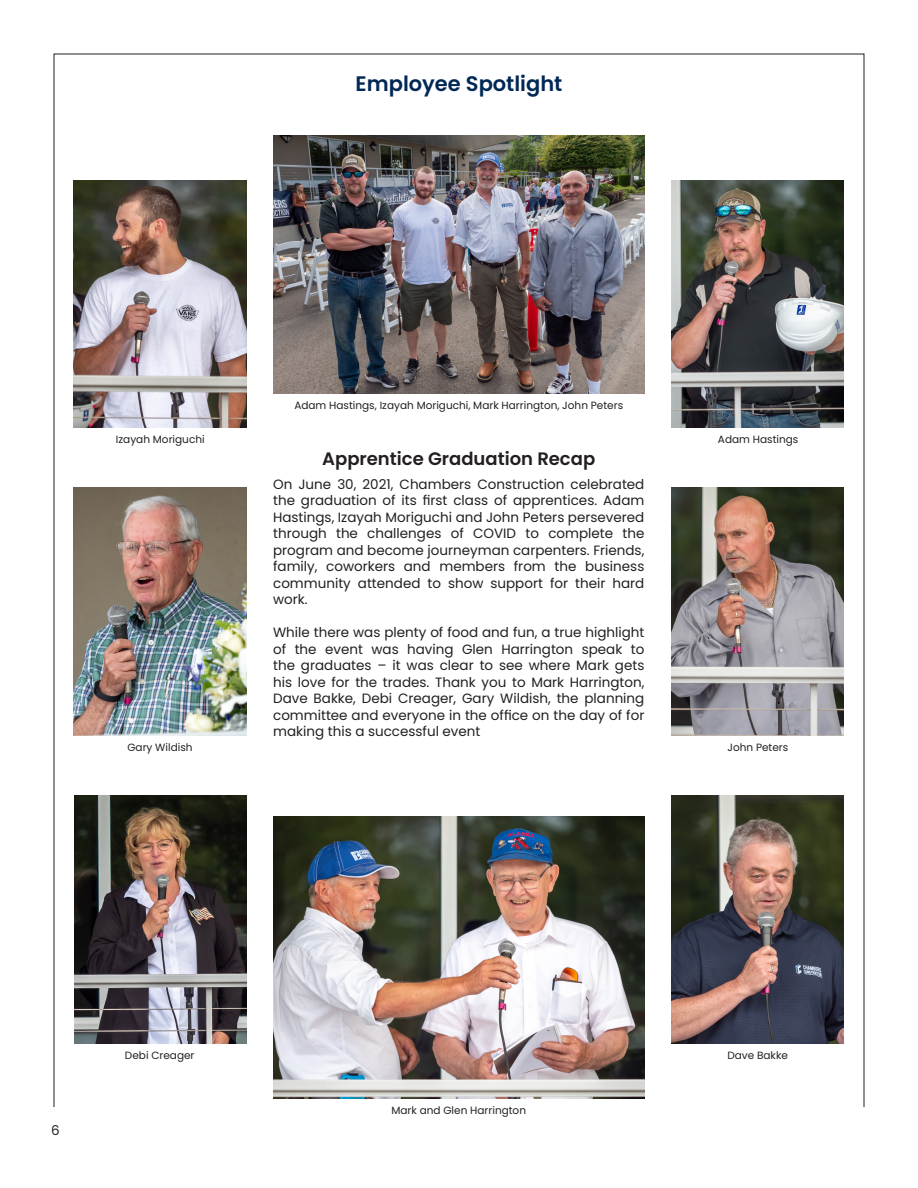
<style>
.page{position:relative;width:918px;height:1188px;background:#fff}
.page>*{position:absolute;margin:0;border:0;box-sizing:border-box;transform-origin:0 0}
.t1{font:600 21px "Poppins";color:#002855}
.t2{font:600 18px "Poppins";color:#231f20}
.t3{font:13.5px/16.5px "Poppins";color:#231f20;text-align:justify}
.t4{font:10.5px "Poppins";color:#231f20}
</style>
<div class="page">
<img style="left:74px;top:796px;width:173px;height:247px">
<img style="left:273px;top:816px;width:371px;height:282px">
<img style="left:671px;top:795px;width:173px;height:248px">
<img style="left:671px;top:180px;width:173px;height:248px">
<img style="left:74px;top:180px;width:172px;height:248px">
<img style="left:671px;top:488px;width:173px;height:247px">
<img style="left:74px;top:488px;width:172px;height:247px">
<img style="left:273px;top:135px;width:371px;height:259px">
<p class="t1" style="left:356px;top:72px;width:208px">Employee Spotlight</p>
<p class="t4" style="left:116px;top:433px;width:90px">Izayah Moriguchi</p>
<p class="t4" style="left:127px;top:741px;width:67px">Gary Wildish</p>
<p class="t4" style="left:294px;top:400px;width:330px">Adam Hastings, Izayah Moriguchi, Mark Harrington, John Peters</p>
<p class="t2" style="left:322px;top:449px;width:274px">Apprentice Graduation Recap</p>
<p class="t3" style="left:273px;top:476px;width:373px">On June 30, 2021, Chambers Construction celebrated the graduation of its first class of apprentices. Adam Hastings, Izayah Moriguchi and John Peters persevered through the challenges of COVID to complete the program and become journeyman carpenters. Friends, family, coworkers and members from the business community attended to show support for their hard work.</p>
<p class="t3" style="left:273px;top:624px;width:373px">While there was plenty of food and fun, a true highlight of the event was having Glen Harrington speak to the graduates – it was clear to see where Mark gets his love for the trades. Thank you to Mark Harrington, Dave Bakke, Debi Creager, Gary Wildish, the planning committee and everyone in the office on the day of for making this a successful event</p>
<p class="t4" style="left:718px;top:433px;width:82px">Adam Hastings</p>
<p class="t4" style="left:727px;top:741px;width:62px">John Peters</p>
<p class="t3" style="left:51px;top:1122px;width:10px">6</p>
<p class="t4" style="left:125px;top:1049px;width:71px">Debi Creager</p>
<p class="t4" style="left:391px;top:1104px;width:136px">Mark and Glen Harrington</p>
<p class="t4" style="left:727px;top:1049px;width:62px">Dave Bakke</p>
</div>
